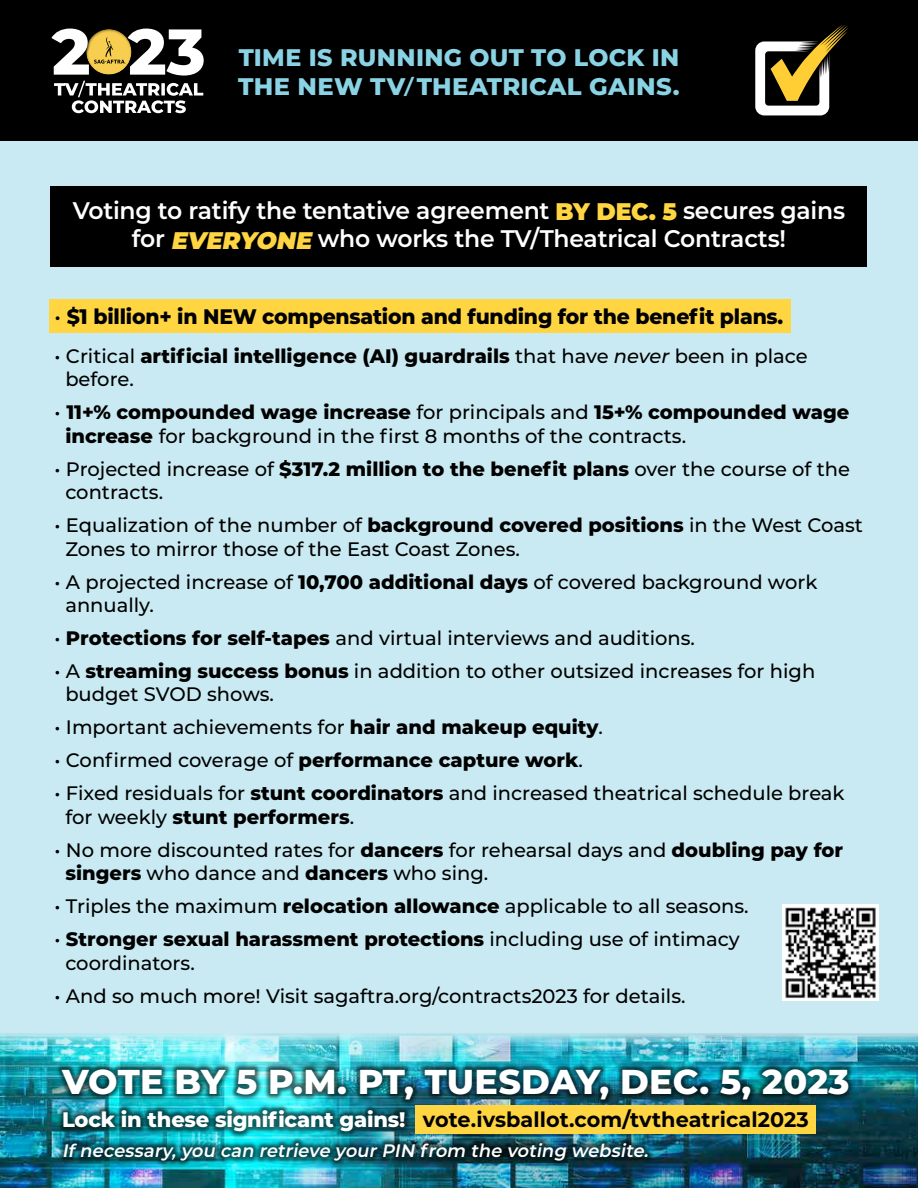
<style>
.page{position:relative;width:918px;height:1188px;background:#c9eaf2}
.page>*{position:absolute;margin:0;border:0;box-sizing:border-box;transform-origin:0 0}
.t1{font:800 34.5px "Montserrat";letter-spacing:.005em;color:#fff}
.t2{font:600 24px/28.8px "Montserrat";letter-spacing:-.01em;color:#fff;text-align:center}
.t3{font:800 24px/28.8px "Montserrat";letter-spacing:.015em;color:#89d3e4}
.t4{font:800 21px "Montserrat";letter-spacing:-.01em;color:#000}
.t5{font:700 21px "Montserrat";letter-spacing:.005em;color:#000}
.t6{font:800 21px "Montserrat";letter-spacing:-.01em;color:#fff}
.t7{font:500 19.5px/23.4px "Montserrat";color:#000}
.t8{font:800 19.5px/23.4px "Montserrat";color:#000}
.t9{font:italic 600 18px "Montserrat";color:#fff}
.s1{font-weight:600;font-size:20.4px}
.s2{font-weight:900;color:#ffd542}
.s3{font-weight:900;font-style:italic;color:#ffd542}
.s4{font-weight:500}
.s5{font-weight:500;font-style:italic}
.s6{font-weight:800}
</style>
<div class="page">
<div style="left:51px;top:186px;width:816px;height:81px;background:#000"></div>
<div style="left:0;top:0;width:918px;height:140px;background:#000"></div>
<div style="left:49px;top:299px;width:742px;height:34px;background:#ffd542"></div>
<svg style="left:51px;top:29px;width:153px;height:84px"></svg>
<img style="left:0;top:1033px;width:918px;height:155px">
<svg style="left:755px;top:25px;width:93px;height:90px"></svg>
<div style="left:55px;top:1063px;width:800px;height:103px;background:#000;opacity:.6"></div>
<div style="left:416px;top:1105px;width:400px;height:28px;background:#ffd542"></div>
<img style="left:782px;top:904px;width:97px;height:97px">
<p class="t3" style="left:238px;top:42px;width:443px">TIME IS RUNNING OUT TO LOCK IN<br>THE NEW TV<span class="s1">/</span>THEATRICAL GAINS.</p>
<p class="t2" style="left:73px;top:195px;width:774px">Voting to ratify the tentative agreement <span class="s2">BY DEC. 5</span> secures gains for <span class="s3">EVERYONE</span>who works the TV/Theatrical Contracts!</p>
<p class="t4" style="left:55px;top:301px;width:730px"><span class="s4">•</span> $1 billion+ in NEW compensation and funding for the benefit plans.</p>
<p class="t8" style="left:65px;top:343px;width:744px;text-indent:-11px"><span class="s4">• Critical</span> artificial intelligence (AI) guardrails <span class="s4">that have</span> <span class="s5">never</span> <span class="s4">been in place before.</span></p>
<p class="t7" style="left:65px;top:400px;width:786px;text-indent:-11px">• <span class="s6">11+% compounded wage increase</span> for principals and <span class="s6">15+% compounded wage increase</span> for background in the first 8 months of the contracts.</p>
<p class="t7" style="left:65px;top:456px;width:786px;text-indent:-11px">• Projected increase of <span class="s6">$317.2 million to the benefit plans</span> over the course of the contracts.</p>
<p class="t7" style="left:65px;top:513px;width:799px;text-indent:-11px">• Equalization of the number of <span class="s6">background covered positions</span> in the West Coast<br>Zones to mirror those of the East Coast Zones.</p>
<p class="t7" style="left:65px;top:569px;width:754px;text-indent:-11px">• A projected increase of <span class="s6">10,700 additional days</span> of covered background work annually.</p>
<p class="t7" style="left:55px;top:626px;width:642px">• <span class="s6">Protections for self-tapes</span> and virtual interviews and auditions.</p>
<p class="t7" style="left:65px;top:659px;width:751px;text-indent:-11px">• A <span class="s6">streaming success bonus</span> in addition to other outsized increases for high budget SVOD shows.</p>
<p class="t7" style="left:55px;top:715px;width:550px">• Important achievements for <span class="s6">hair and makeup equity</span>.</p>
<p class="t8" style="left:55px;top:748px;width:530px"><span class="s4">• Confirmed coverage of</span> performance capture work<span class="s4">.</span></p>
<p class="t7" style="left:65px;top:781px;width:781px;text-indent:-11px">• Fixed residuals for <span class="s6">stunt coordinators</span> and increased theatrical schedule break for weekly <span class="s6">stunt performers</span>.</p>
<p class="t7" style="left:65px;top:837px;width:779px;text-indent:-11px">• No more discounted rates for <span class="s6">dancers</span> for rehearsal days and <span class="s6">doubling pay for singers</span> who dance and <span class="s6">dancers</span> who sing.</p>
<p class="t7" style="left:55px;top:894px;width:696px">• Triples the maximum <span class="s6">relocation allowance</span> applicable to all seasons.</p>
<p class="t7" style="left:65px;top:927px;width:676px;text-indent:-11px">• <span class="s6">Stronger sexual harassment protections</span> including use of intimacy coordinators.</p>
<p class="t7" style="left:55px;top:983px;width:633px">• And so much more! Visit sagaftra.org/contracts2023 for details.</p>
<h1 class="t1" style="left:62px;top:1056px;width:789px">VOTE BY 5 P.M. PT, TUESDAY, DEC. 5, 2023</h1>
<p class="t6" style="left:62px;top:1104px;width:345px">Lock in these significant gains!</p>
<p class="t9" style="left:62px;top:1138px;width:592px">Ifnecessary,you can retrieve yourPIN from the voting website.</p>
<p class="t5" style="left:423px;top:1104px;width:388px">vote.ivsballot.com/tvtheatrical2023</p>
</div>
